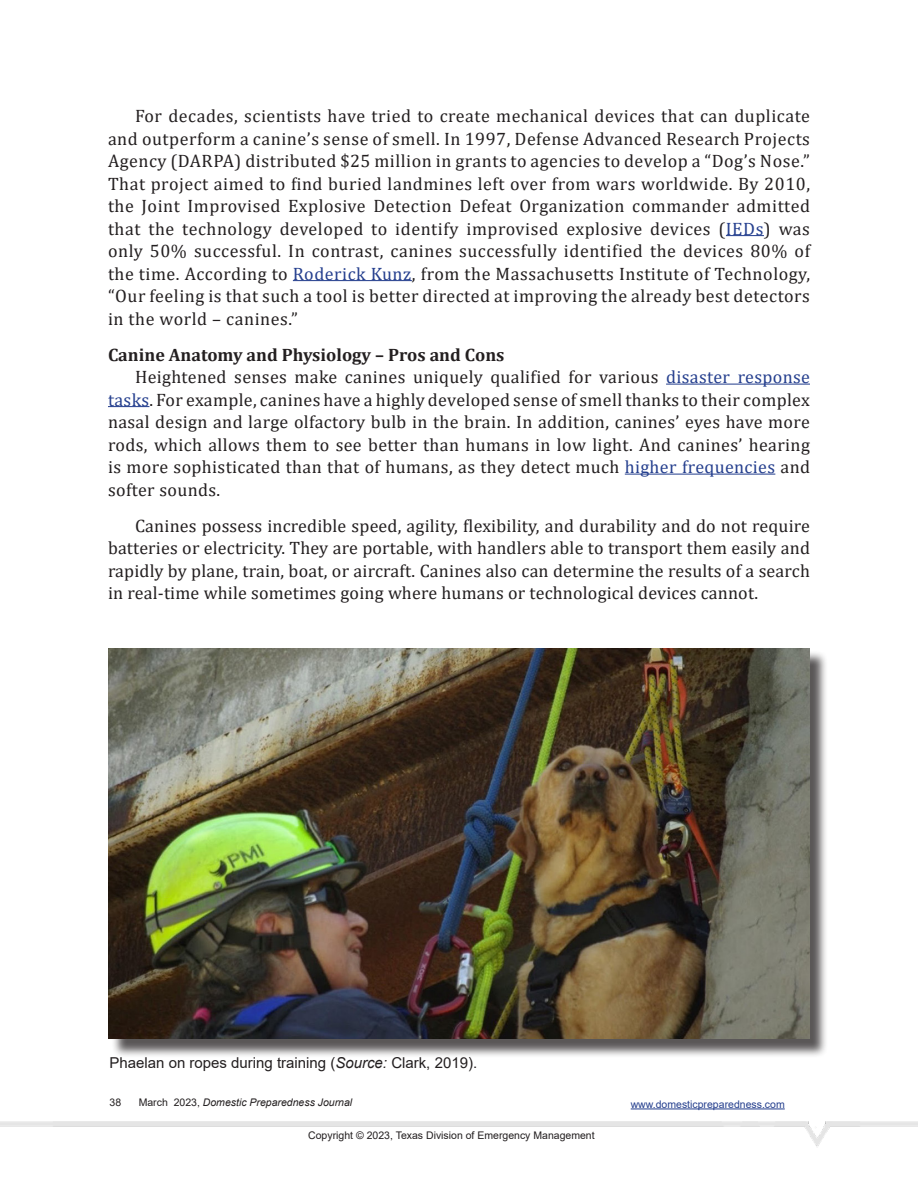
<style>
.page{position:relative;width:918px;height:1188px;background:#fff}
.page>*{position:absolute;margin:0;border:0;box-sizing:border-box;transform-origin:0 0}
.t1{font:18px/22.5px "Cambria";letter-spacing:.02em;color:#231f20;text-align:justify}
.t2{font:700 18px "Cambria";color:#231f20}
.t3{font:15px "Arial";color:#231f20}
.t4{font:10.5px "Arial";color:#231f20}
.t5{font:italic 10.5px "Arial";color:#231f20}
.t6{font:10.5px "Arial";color:#253f8e}
.s1{color:#253f8e}
.s2{font-style:italic}
.s3{font-style:normal}
</style>
<div class="page">
<img style="left:0;top:1121px;width:918px;height:26px">
<hr style="left:631px;top:1109px;width:154px;height:1px;background:#253f8e">
<hr style="left:726px;top:235px;width:38px;height:1px;background:#253f8e">
<hr style="left:293px;top:280px;width:119px;height:1px;background:#253f8e">
<hr style="left:666px;top:384px;width:144px;height:1px;background:#253f8e">
<hr style="left:108px;top:406px;width:41px;height:1px;background:#253f8e">
<hr style="left:625px;top:474px;width:150px;height:1px;background:#253f8e">
<div style="left:111px;top:650px;width:717px;height:408px;background:#231f20;opacity:.75"></div>
<img style="left:109px;top:648px;width:700px;height:391px">
<p class="t1" style="left:108px;top:105px;width:704px;text-indent:27px">For decades, scientists have tried to create mechanical devices that can duplicate and outperform a canine’s sense of smell. In 1997, Defense Advanced Research Projects Agency (DARPA) distributed $25 million in grants to agencies to develop a “Dog’s Nose.” That project aimed to find buried landmines left over from wars worldwide. By 2010, the Joint Improvised Explosive Detection Defeat Organization commander admitted that the technology developed to identify improvised explosive devices (<span class="s1">IEDs</span>) was only 50% successful. In contrast, canines successfully identified the devices 80% of the time. According to <span class="s1">Roderick Kunz</span>, from the Massachusetts Institute of Technology, “Our feeling is that such a tool is better directed at improving the already best detectors in the world – canines.”</p>
<p class="t2" style="left:108px;top:342px;width:398px">Canine Anatomy and Physiology – Pros and Cons</p>
<p class="t1" style="left:135px;top:366px;width:677px">Heightened senses make canines uniquely qualified for various <span class="s1">disaster response</span></p>
<p class="t1" style="left:108px;top:388px;width:703px"><span class="s1">tasks</span>. For example, canines have a highly developed sense of smell thanks to their complex</p>
<p class="t1" style="left:108px;top:411px;width:703px">nasal design and large olfactory bulb in the brain. In addition, canines’ eyes have more</p>
<p class="t1" style="left:108px;top:433px;width:703px">rods, which allows them to see better than humans in low light. And canines’ hearing</p>
<p class="t1" style="left:108px;top:456px;width:704px">is more sophisticated than that of humans, as they detect much <span class="s1">higher frequencies</span> and</p>
<p class="t1" style="left:108px;top:478px;width:114px">softer sounds.</p>
<p class="t1" style="left:108px;top:514px;width:704px;text-indent:27px">Canines possess incredible speed, agility, flexibility, and durability and do not require batteries or electricity. They are portable, with handlers able to transport them easily and rapidly by plane, train, boat, or aircraft. Canines also can determine the results of a search in real-time while sometimes going where humans or technological devices cannot.</p>
<p class="t3" style="left:110px;top:1052px;width:369px">Phaelan on ropes during training (<span class="s2">Source:</span> Clark, 2019).</p>
<p class="t4" style="left:110px;top:1095px;width:13px">38</p>
<p class="t5" style="left:139px;top:1095px;width:215px"><span class="s3">March 2023,</span> Domestic Preparedness Journal</p>
<p class="t6" style="left:631px;top:1097px;width:156px">www.domesticpreparedness.com</p>
<p class="t4" style="left:308px;top:1128px;width:288px">Copyright © 2023, Texas Division of Emergency Management</p>
</div>
